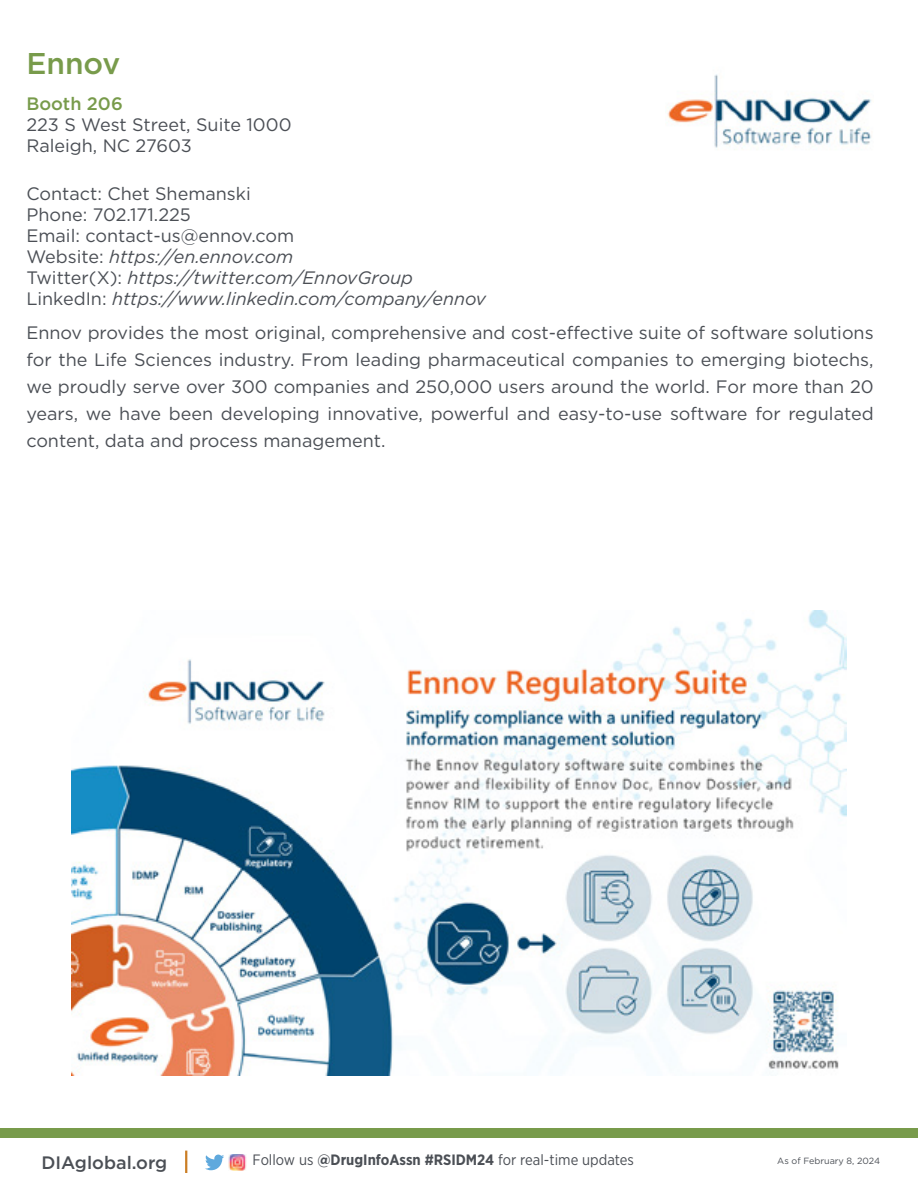
<style>
.page{position:relative;width:918px;height:1188px;background:#fff}
.page>*{position:absolute;margin:0;border:0;box-sizing:border-box;transform-origin:0 0}
.t1{font:500 30px "Gotham";color:#789b4b}
.t2{font:18px/21px "Gotham";color:#4b4f55}
.t3{font:500 18px "Gotham";color:#4b4f55}
.t4{font:500 18px "Gotham";color:#789b4b}
.t5{font:15px "Gotham Narrow";color:#4b4f55}
.t6{font:9px "Gotham";color:#4b4f55}
.s1{font-style:italic}
.s2{font-weight:700}
</style>
<div class="page">
<img style="left:71px;top:610px;width:776px;height:466px">
<img style="left:667px;top:74px;width:205px;height:76px">
<svg style="left:205px;top:1155px;width:19px;height:15px"></svg>
<img style="left:229px;top:1154px;width:17px;height:17px">
<div style="left:0;top:1128px;width:918px;height:9px;background:#789b4b"></div>
<hr style="left:185px;top:1151px;width:2px;height:22px;background:#cb7e25">
<h1 class="t1" style="left:26px;top:43px;width:95px">Ennov</h1>
<p class="t4" style="left:26px;top:92px;width:98px">Booth 206</p>
<p class="t2" style="left:26px;top:113px;width:267px">223 S West Street, Suite 1000<br>Raleigh, NC 27603</p>
<p class="t2" style="left:26px;top:182px;width:461px">Contact: Chet Shemanski<br>Phone: 702.171.225<br>Email: contact-us@ennov.com<br>Website: <span class="s1">https://en.ennov.com<br></span>Twitter(X): <span class="s1">https://twitter.com/EnnovGroup </span>LinkedIn: <span class="s1">https://www.linkedin.com/company/ennov</span></p>
<p class="t2" style="left:26px;top:318px;width:849px;line-height:27px;text-align:justify">Ennov provides the most original, comprehensive and cost-effective suite of software solutions for the Life Sciences industry. From leading pharmaceutical companies to emerging biotechs, we proudly serve over 300 companies and 250,000 users around the world. For more than 20 years, we have been developing innovative, powerful and easy-to-use software for regulated content, data and process management.</p>
<p class="t3" style="left:41px;top:1150px;width:127px">DIAglobal.org</p>
<p class="t5" style="left:253px;top:1151px;width:383px">Follow us <span class="s2">@DrugInfoAssn #RSIDM24</span> for real-time updates</p>
<p class="t6" style="left:777px;top:1155px;width:104px">As of February 8, 2024</p>
</div>
